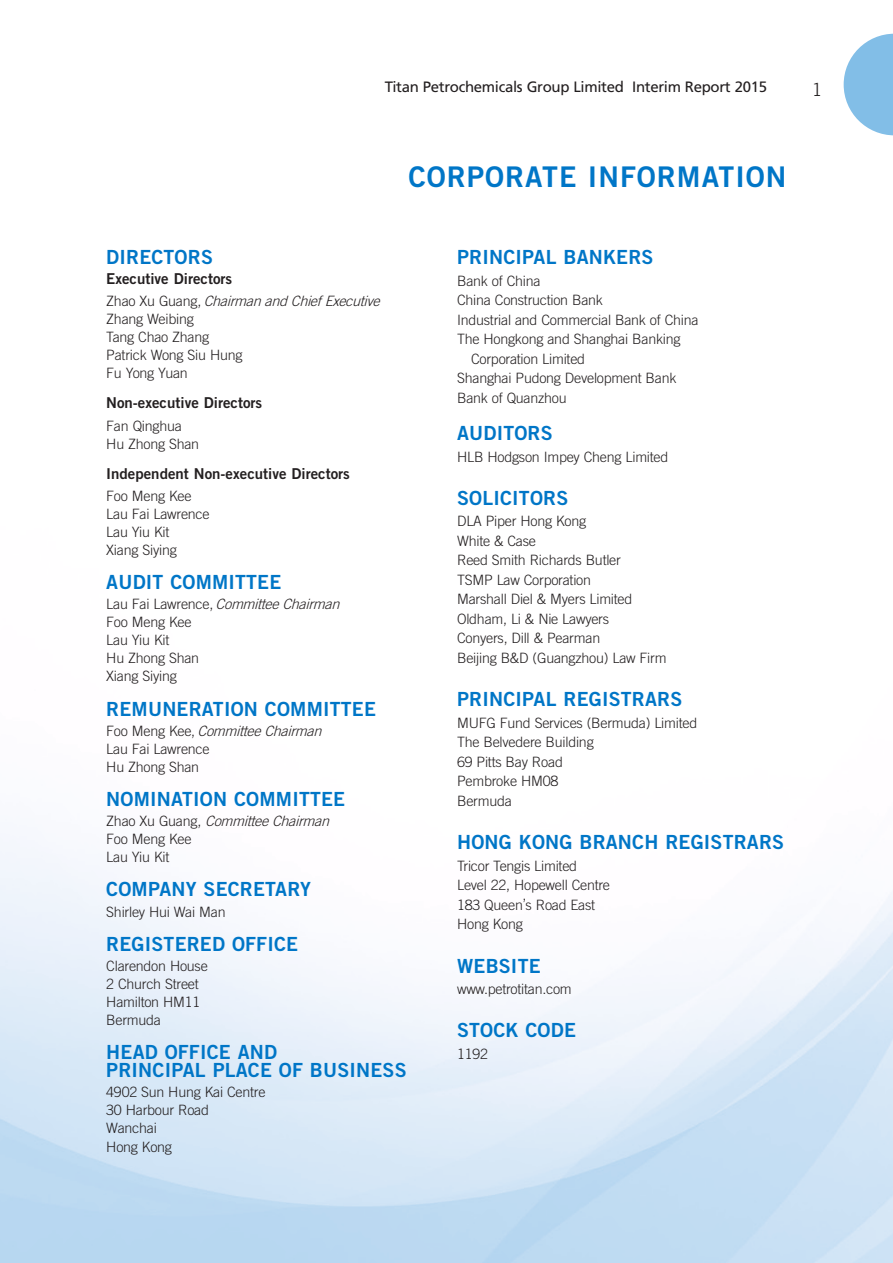
<style>
.page{position:relative;width:893px;height:1263px;background:#fff}
.page>*{position:absolute;margin:0;border:0;box-sizing:border-box;transform-origin:0 0}
.t1{font:28.5px "Trade Gothic LT Std Bd 2";letter-spacing:.035em;color:#0076c7}
.Heading_1{font:19.5px/18px "Trade Gothic LT Std Bd 2";letter-spacing:.01em;color:#0076c7}
.t2{font:300 18px "Trade Gothic LT Std";color:#231f20}
.Heading_2{font:15px "Trade Gothic LT Std Bd 2";color:#231f20}
.t3{font:15px "Frutiger LT Std";letter-spacing:-.02em;color:#231f20}
.Body_Text{font:300 14.25px "Trade Gothic LT Std";letter-spacing:-.015em;color:#231f20}
.Body_Text-2{font:italic 300 14.25px "Trade Gothic LT Std";color:#231f20}
.s1{font-style:normal}
</style>
<div class="page">
<svg style="left:844px;top:34px;width:49px;height:101px"></svg>
<p class="t3" style="left:385px;top:78px;width:384px">Titan Petrochemicals Group Limited Interim Report 2015</p>
<p class="t2" style="left:812px;top:78px;width:12px">1</p>
<p class="t1" style="left:408px;top:159px;width:379px">CORPORATE INFORMATION</p>
<p class="Heading_1" style="left:106px;top:248px;width:108px">DIRECTORS</p>
<p class="Heading_2" style="left:106px;top:269px;width:127px">Executive Directors</p>
<p class="Body_Text-2" style="left:106px;top:293px;width:279px"><span class="s1">Z h a o X u G u a n g ,</span> Chairman and Chief Executive</p>
<p class="Body_Text" style="left:106px;top:311px;width:89px">Zhang Weibing</p>
<p class="Body_Text" style="left:106px;top:329px;width:105px">Tang Chao Zhang</p>
<p class="Body_Text" style="left:106px;top:347px;width:138px">Patrick Wong Siu Hung</p>
<p class="Body_Text" style="left:106px;top:365px;width:83px">Fu Yong Yuan</p>
<p class="Heading_2" style="left:106px;top:394px;width:157px">Non-executive Directors</p>
<p class="Body_Text" style="left:106px;top:417px;width:77px">Fan Qinghua</p>
<p class="Body_Text" style="left:106px;top:435px;width:94px">Hu Zhong Shan</p>
<p class="Heading_2" style="left:106px;top:464px;width:245px">Independent Non-executive Directors</p>
<p class="Body_Text" style="left:106px;top:487px;width:87px">Foo Meng Kee</p>
<p class="Body_Text" style="left:106px;top:505px;width:105px">Lau Fai Lawrence</p>
<p class="Body_Text" style="left:106px;top:523px;width:65px">Lau Yiu Kit</p>
<p class="Body_Text" style="left:106px;top:541px;width:72px">Xiang Siying</p>
<p class="Heading_1" style="left:106px;top:573px;width:177px">AUDIT COMMITTEE</p>
<p class="Body_Text-2" style="left:106px;top:596px;width:239px"><span class="s1">Lau Fai Lawrence,</span> CommitteeChairman</p>
<p class="Body_Text" style="left:106px;top:614px;width:87px">Foo Meng Kee</p>
<p class="Body_Text" style="left:106px;top:632px;width:65px">Lau Yiu Kit</p>
<p class="Body_Text" style="left:106px;top:650px;width:94px">Hu Zhong Shan</p>
<p class="Body_Text" style="left:106px;top:668px;width:72px">Xiang Siying</p>
<p class="Heading_1" style="left:106px;top:699px;width:271px">REMUNERATION COMMITTEE</p>
<p class="Body_Text-2" style="left:106px;top:722px;width:221px"><span class="s1">F o o M e n g Ke e ,</span> Committee Chairman</p>
<p class="Body_Text" style="left:106px;top:740px;width:105px">Lau Fai Lawrence</p>
<p class="Body_Text" style="left:106px;top:758px;width:94px">Hu Zhong Shan</p>
<p class="Heading_1" style="left:106px;top:790px;width:240px">NOMINATION COMMITTEE</p>
<p class="Body_Text-2" style="left:106px;top:813px;width:229px"><span class="s1">Z h a o X u G u a n g ,</span> Committee Chairman</p>
<p class="Body_Text" style="left:106px;top:831px;width:87px">Foo Meng Kee</p>
<p class="Body_Text" style="left:106px;top:849px;width:65px">Lau Yiu Kit</p>
<p class="Heading_1" style="left:106px;top:880px;width:206px">COMPANY SECRETARY</p>
<p class="Body_Text" style="left:106px;top:903px;width:121px">Shirley Hui Wai Man</p>
<p class="Heading_1" style="left:106px;top:934px;width:193px">REGISTERED OFFICE</p>
<p class="Body_Text" style="left:106px;top:957px;width:103px">Clarendon House</p>
<p class="Body_Text" style="left:106px;top:975px;width:94px">2 Church Street</p>
<p class="Body_Text" style="left:106px;top:993px;width:96px">Hamilton HM11</p>
<p class="Body_Text" style="left:106px;top:1011px;width:56px">Bermuda</p>
<p class="Heading_1" style="left:106px;top:1043px;width:302px">HEAD OFFICE AND<br>PRINCIPAL PLACE OF BUSINESS</p>
<p class="Body_Text" style="left:106px;top:1084px;width:161px">4902 Sun Hung Kai Centre</p>
<p class="Body_Text" style="left:106px;top:1102px;width:104px">30 Harbour Road</p>
<p class="Body_Text" style="left:106px;top:1120px;width:52px">Wanchai</p>
<p class="Body_Text" style="left:106px;top:1138px;width:67px">Hong Kong</p>
<p class="Heading_1" style="left:457px;top:248px;width:198px">PRINCIPAL BANKERS</p>
<p class="Body_Text" style="left:457px;top:272px;width:85px">Bank of China</p>
<p class="Body_Text" style="left:457px;top:292px;width:147px">China Construction Bank</p>
<p class="Body_Text" style="left:457px;top:311px;width:243px">Industrial and Commercial Bank of China</p>
<p class="Body_Text" style="left:457px;top:331px;width:225px">The Hongkong and Shanghai Banking</p>
<p class="Body_Text" style="left:471px;top:350px;width:115px">Corporation Limited</p>
<p class="Body_Text" style="left:457px;top:370px;width:221px">Shanghai Pudong Development Bank</p>
<p class="Body_Text" style="left:457px;top:389px;width:111px">Bank of Quanzhou</p>
<p class="Heading_1" style="left:457px;top:424px;width:97px">AUDITORS</p>
<p class="Body_Text" style="left:457px;top:448px;width:213px">HLB Hodgson Impey Cheng Limited</p>
<p class="Heading_1" style="left:457px;top:488px;width:113px">SOLICITORS</p>
<p class="Body_Text" style="left:457px;top:513px;width:131px">DLA Piper Hong Kong</p>
<p class="Body_Text" style="left:457px;top:532px;width:80px">White &amp; Case</p>
<p class="Body_Text" style="left:457px;top:552px;width:165px">Reed Smith Richards Butler</p>
<p class="Body_Text" style="left:457px;top:571px;width:135px">TSMP Law Corporation</p>
<p class="Body_Text" style="left:457px;top:591px;width:177px">Marshall Diel &amp; Myers Limited</p>
<p class="Body_Text" style="left:457px;top:610px;width:153px">Oldham, Li &amp; Nie Lawyers</p>
<p class="Body_Text" style="left:457px;top:630px;width:145px">Conyers, Dill &amp; Pearman</p>
<p class="Body_Text" style="left:457px;top:649px;width:211px">Beijing B&amp;D (Guangzhou) Law Firm</p>
<p class="Heading_1" style="left:457px;top:690px;width:227px">PRINCIPAL REGISTRARS</p>
<p class="Body_Text" style="left:457px;top:714px;width:242px">MUFG Fund Services (Bermuda) Limited</p>
<p class="Body_Text" style="left:457px;top:734px;width:138px">The Belvedere Building</p>
<p class="Body_Text" style="left:457px;top:753px;width:107px">69 Pitts Bay Road</p>
<p class="Body_Text" style="left:457px;top:773px;width:103px">Pembroke HM08</p>
<p class="Body_Text" style="left:457px;top:792px;width:56px">Bermuda</p>
<p class="Heading_1" style="left:457px;top:833px;width:329px">HONG KONG BRANCH REGISTRARS</p>
<p class="Body_Text" style="left:457px;top:857px;width:121px">Tricor Tengis Limited</p>
<p class="Body_Text" style="left:457px;top:877px;width:154px">Level 22, Hopewell Centre</p>
<p class="Body_Text" style="left:457px;top:896px;width:140px">183 Queen’s Road East</p>
<p class="Body_Text" style="left:457px;top:916px;width:67px">Hong Kong</p>
<p class="Heading_1" style="left:457px;top:956px;width:85px">WEBSITE</p>
<p class="Body_Text" style="left:457px;top:981px;width:116px">www.petrotitan.com</p>
<p class="Heading_1" style="left:457px;top:1021px;width:120px">STOCK CODE</p>
<p class="Body_Text" style="left:457px;top:1045px;width:32px">1192</p>
</div>
